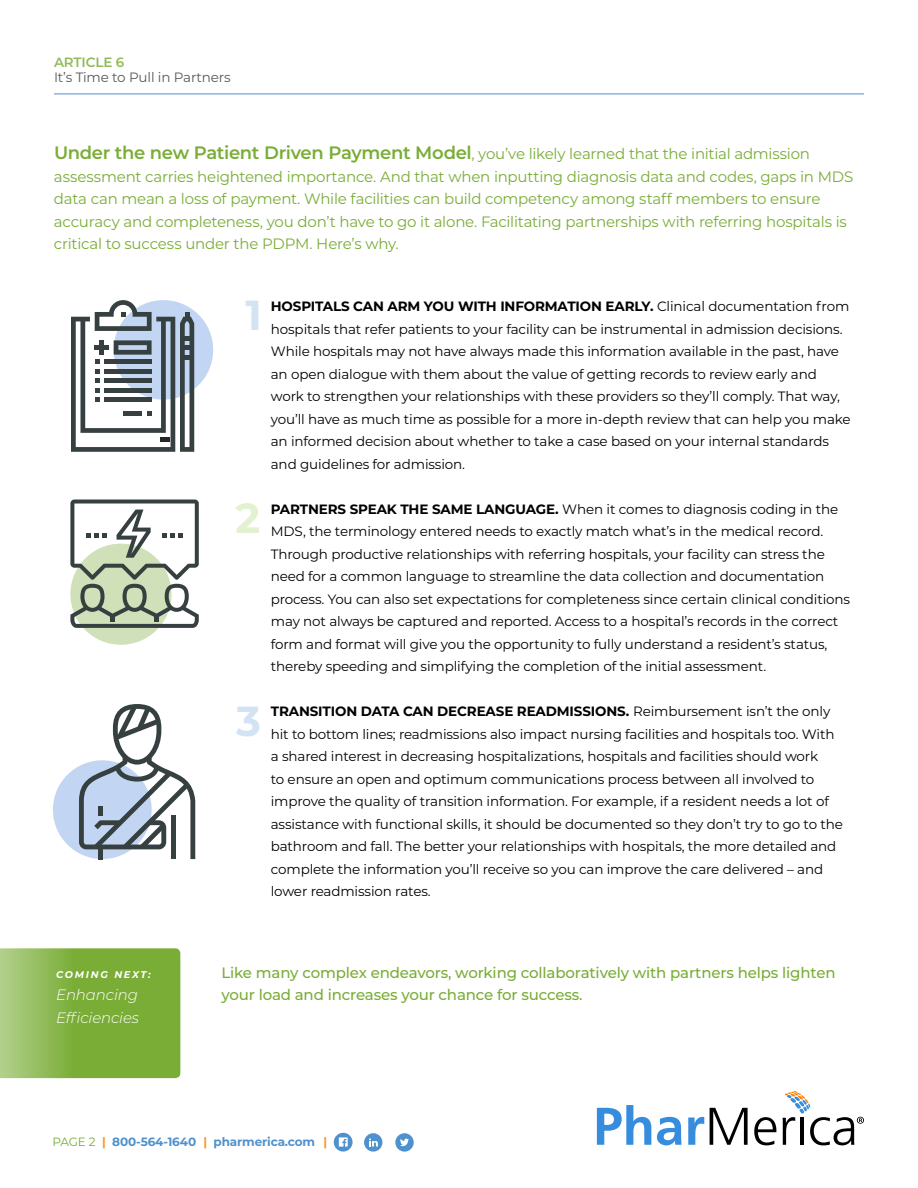
<style>
.page{position:relative;width:918px;height:1188px;background:#fff}
.page>*{position:absolute;margin:0;border:0;box-sizing:border-box;transform-origin:0 0}
.t1{font:700 42px "Montserrat";color:#d3e3f3}
.t2{font:700 42px "Montserrat";color:#e2f1cf}
.t3{font:15px/22.5px "Montserrat";letter-spacing:-.015em;color:#79ad36}
.t4{font:500 15px/22.5px "Montserrat";letter-spacing:-.01em;color:#79ad36}
.t5{font:italic 300 15px/22.5px "Montserrat";letter-spacing:-.01em;color:#fff}
.t6{font:13.5px/22.5px "Montserrat";letter-spacing:-.01em;color:#000}
.t7{font:13.5px "Montserrat";letter-spacing:-.01em;color:#58595b}
.t8{font:600 13.5px "Montserrat";letter-spacing:-.01em;color:#91ba58}
.t9{font:700 12px "Montserrat";letter-spacing:-.01em;color:#4f91cd}
.t10{font:italic 700 9.75px "Montserrat";letter-spacing:.18em;color:#fff}
.s1{font-weight:600;font-size:18px}
.s2{font-weight:700}
.s3{font-weight:400;color:#79ad36}
.s4{color:#f89828}
</style>
<div class="page">
<svg style="left:597px;top:1105px;width:54px;height:40px"></svg>
<svg style="left:657px;top:1117px;width:25px;height:28px"></svg>
<svg style="left:688px;top:1117px;width:16px;height:28px"></svg>
<svg style="left:710px;top:1108px;width:38px;height:37px"></svg>
<svg style="left:754px;top:1117px;width:22px;height:28px"></svg>
<svg style="left:783px;top:1091px;width:81px;height:54px"></svg>
<div style="left:395px;top:1133px;width:19px;height:19px;background:#4f91cd;border-radius:50%"></div>
<svg style="left:400px;top:1139px;width:9px;height:7px"></svg>
<div style="left:364px;top:1133px;width:18px;height:19px;background:#4f91cd;border-radius:50%"></div>
<svg style="left:369px;top:1138px;width:9px;height:9px"></svg>
<svg style="left:334px;top:1133px;width:19px;height:19px"></svg>
<svg style="left:0;top:948px;width:180px;height:130px;background:#85b449"></svg>
<hr style="left:54px;top:94px;width:810px;height:1px;background:#4f91cd">
<div style="left:114px;top:300px;width:99px;height:100px;background:#c2d5f3;border-radius:50%"></div>
<svg style="left:71px;top:300px;width:123px;height:152px"></svg>
<hr style="left:182px;top:336px;width:10px;height:4px;background:#364040">
<div style="left:182px;top:345px;width:10px;height:5px;background:#364040"></div>
<hr style="left:182px;top:355px;width:10px;height:4px;background:#364040">
<hr style="left:160px;top:438px;width:10px;height:4px;background:#212929">
<div style="left:53px;top:760px;width:99px;height:99px;background:#c2d5f3;border-radius:50%"></div>
<svg style="left:79px;top:704px;width:116px;height:155px"></svg>
<div style="left:70px;top:544px;width:102px;height:101px;background:#d0e0b9;border-radius:50%"></div>
<svg style="left:70px;top:500px;width:129px;height:128px"></svg>
<p class="t8" style="left:54px;top:53px;width:72px">ARTICLE 6</p>
<p class="t7" style="left:54px;top:68px;width:178px">It’s Time to Pull in Partners</p>
<p class="t3" style="left:54px;top:142px;width:801px"><span class="s1">Under the new Patient Driven Payment Model</span>, you’ve likely learned that the initial admission assessment carries heightened importance. And that when inputting diagnosis data and codes, gaps in MDS data can mean a loss of payment. While facilities can build competency among staff members to ensure accuracy and completeness, you don’t have to go it alone. Facilitating partnerships with referring hospitals is critical to success under the PDPM. Here’s why.</p>
<p class="t10" style="left:56px;top:967px;width:96px">COMING NEXT:</p>
<p class="t5" style="left:56px;top:983px;width:84px">Enhancing<br>Efficiencies</p>
<h1 class="t1" style="left:245px;top:285px;width:18px">1</h1>
<h1 class="t2" style="left:236px;top:488px;width:26px">2</h1>
<h1 class="t1" style="left:236px;top:691px;width:26px">3</h1>
<p class="t6" style="left:271px;top:295px;width:581px"><span class="s2">HOSPITALS CAN ARM YOU WITH INFORMATION EARLY.</span> Clinical documentation from hospitals that refer patients to your facility can be instrumental in admission decisions.<br>While hospitals may not have always made this information available in the past, have an open dialogue with them about the value of getting records to review early and work to strengthen your relationships with these providers so they’ll comply. That way, you’ll have as much time as possible for a more in-depth review that can help you make an informed decision about whether to take a case based on your internal standards and guidelines for admission.</p>
<p class="t6" style="left:271px;top:497px;width:581px"><span class="s2">PARTNERS SPEAK THE SAME LANGUAGE.</span> When it comes to diagnosis coding in the MDS, the terminology entered needs to exactly match what’s in the medical record.<br>Through productive relationships with referring hospitals, your facility can stress the need for a common language to streamline the data collection and documentation process. You can also set expectations for completeness since certain clinical conditions may not always be captured and reported. Access to a hospital’s records in the correct form and format will give you the opportunity to fully understand a resident’s status, thereby speeding and simplifying the completion of the initial assessment.</p>
<p class="t6" style="left:271px;top:700px;width:574px"><span class="s2">TRANSITION DATA CAN DECREASE READMISSIONS.</span> Reimbursement isn’t the only hit to bottom lines; readmissions also impact nursing facilities and hospitals too. With a shared interest in decreasing hospitalizations, hospitals and facilities should work<br>to ensure an open and optimum communications process between all involved to improve the quality of transition information. For example, if a resident needs a lot of assistance with functional skills, it should be documented so they don’t try to go to the bathroom and fall. The better your relationships with hospitals, the more detailed and complete the information you’ll receive so you can improve the care delivered – and lower readmission rates.</p>
<p class="t4" style="left:221px;top:961px;width:616px">Like many complex endeavors, working collaboratively with partners helps lighten your load and increases your chance for success.</p>
<p class="t9" style="left:52px;top:1133px;width:276px"><span class="s3">PAGE 2</span> <span class="s4">|</span> 800-564-1640 <span class="s4">|</span> pharmerica.com <span class="s4">|</span></p>
</div>
